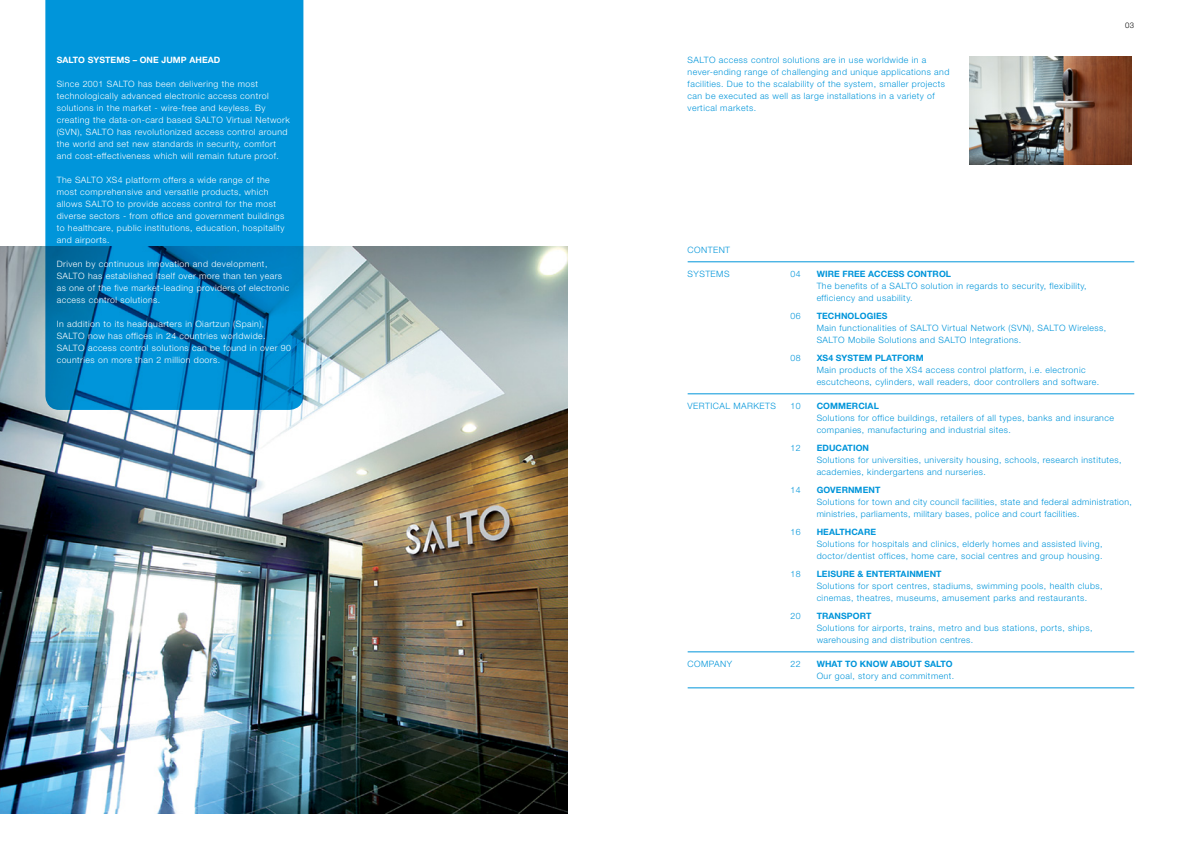
<style>
.page{position:relative;width:1191px;height:842px;background:#fff}
.page>*{position:absolute;margin:0;border:0;box-sizing:border-box;transform-origin:0 0}
.t1{font:300 8.8px/12px "Helvetica Neue LT Std";letter-spacing:.05em;color:#0095da}
.t2{font:300 8.8px/12px "Helvetica Neue LT Std";letter-spacing:.05em;color:#fff}
.t3{font:700 8.8px "Helvetica Neue LT Std";letter-spacing:.01em;color:#0095da}
.t4{font:700 8.8px "Helvetica Neue LT Std";letter-spacing:.01em;color:#fff}
.t5{font:300 7.8px "Helvetica Neue LT Std";color:#000}
</style>
<div class="page">
<img style="left:0;top:247px;width:567px;height:566px">
<svg style="left:45px;top:0;width:258px;height:410px;background:#008ed1"></svg>
<hr style="left:687px;top:262px;width:447px;height:1px;background:#0095da">
<hr style="left:687px;top:394px;width:447px;height:1px;background:#0095da">
<hr style="left:687px;top:652px;width:447px;height:1px;background:#0095da">
<hr style="left:687px;top:688px;width:447px;height:1px;background:#0095da">
<img style="left:969px;top:57px;width:162px;height:108px">
<p class="t4" style="left:57px;top:55px;width:165px">SALTO SYSTEMS – ONE JUMP AHEAD</p>
<p class="t2" style="left:57px;top:78px;width:235px">Since 2001 SALTO has been delivering the most technologically advanced electronic access control solutions in the market - wire-free and keyless. By creating the data-on-card based SALTO Virtual Network (SVN), SALTO has revolutionized access control around the world and set new standards in security, comfort and cost-effectiveness which will remain future proof.</p>
<p class="t2" style="left:57px;top:174px;width:229px">The SALTO XS4 platform offers a wide range of the most comprehensive and versatile products, which allows SALTO to provide access control for the most diverse sectors - from office and government buildings to healthcare, public institutions, education, hospitality and airports.</p>
<p class="t2" style="left:57px;top:258px;width:234px">Driven by continuous innovation and development, SALTO has established itself over more than ten years as one of the five market-leading providers of electronic access control solutions.</p>
<p class="t2" style="left:57px;top:318px;width:236px">In addition to its headquarters in Oiartzun (Spain), SALTO now has offices in 24 countries worldwide.<br>SALTO access control solutions can be found in over 90 countries on more than 2 million doors.</p>
<p class="t1" style="left:687px;top:54px;width:263px">SALTO access control solutions are in use worldwide in a never-ending range of challenging and unique applications and facilities. Due to the scalability of the system, smaller projects can be executed as well as large installations in a variety of vertical markets.</p>
<p class="t5" style="left:1125px;top:21px;width:11px">03</p>
<p class="t1" style="left:687px;top:244px;width:44px">CONTENT</p>
<p class="t1" style="left:687px;top:268px;width:43px">SYSTEMS</p>
<p class="t1" style="left:790px;top:268px;width:12px">04</p>
<p class="t3" style="left:816px;top:268px;width:136px">WIRE FREE ACCESS CONTROL</p>
<p class="t1" style="left:816px;top:280px;width:271px">The benefits of a SALTO solution in regards to security, flexibility, efficiency and usability.</p>
<p class="t1" style="left:790px;top:310px;width:12px">06</p>
<p class="t3" style="left:816px;top:310px;width:72px">TECHNOLOGIES</p>
<p class="t1" style="left:816px;top:322px;width:291px">Main functionalities of SALTO Virtual Network (SVN), SALTO Wireless,<br>SALTO Mobile Solutions and SALTO Integrations.</p>
<p class="t1" style="left:790px;top:352px;width:12px">08</p>
<p class="t3" style="left:816px;top:352px;width:108px">XS4 SYSTEM PLATFORM</p>
<p class="t1" style="left:816px;top:364px;width:284px">Main products of the XS4 access control platform, i.e. electronic escutcheons, cylinders, wall readers, door controllers and software.</p>
<p class="t1" style="left:687px;top:400px;width:90px">VERTICAL MARKETS</p>
<p class="t1" style="left:790px;top:400px;width:12px">10</p>
<p class="t3" style="left:816px;top:400px;width:64px">COMMERCIAL</p>
<p class="t1" style="left:816px;top:412px;width:299px">Solutions for office buildings, retailers of all types, banks and insurance companies, manufacturing and industrial sites.</p>
<p class="t1" style="left:790px;top:442px;width:12px">12</p>
<p class="t3" style="left:816px;top:442px;width:54px">EDUCATION</p>
<p class="t1" style="left:816px;top:454px;width:306px">Solutions for universities, university housing, schools, research institutes, academies, kindergartens and nurseries.</p>
<p class="t1" style="left:790px;top:484px;width:12px">14</p>
<p class="t3" style="left:816px;top:484px;width:65px">GOVERNMENT</p>
<p class="t1" style="left:816px;top:496px;width:317px">Solutions for town and city council facilities, state and federal administration, ministries, parliaments, military bases, police and court facilities.</p>
<p class="t1" style="left:790px;top:525px;width:12px">16</p>
<p class="t3" style="left:816px;top:526px;width:61px">HEALTHCARE</p>
<p class="t1" style="left:816px;top:537px;width:287px">Solutions for hospitals and clinics, elderly homes and assisted living, doctor/dentist offices, home care, social centres and group housing.</p>
<p class="t1" style="left:790px;top:567px;width:12px">18</p>
<p class="t3" style="left:816px;top:568px;width:126px">LEISURE &amp; ENTERTAINMENT</p>
<p class="t1" style="left:816px;top:579px;width:287px">Solutions for sport centres, stadiums, swimming pools, health clubs, cinemas, theatres, museums, amusement parks and restaurants.</p>
<p class="t1" style="left:790px;top:609px;width:12px">20</p>
<p class="t3" style="left:816px;top:610px;width:56px">TRANSPORT</p>
<p class="t1" style="left:816px;top:621px;width:277px">Solutions for airports, trains, metro and bus stations, ports, ships, warehousing and distribution centres.</p>
<p class="t1" style="left:687px;top:657px;width:46px">COMPANY</p>
<p class="t1" style="left:790px;top:657px;width:12px">22</p>
<p class="t3" style="left:816px;top:658px;width:138px">WHAT TO KNOW ABOUT SALTO</p>
<p class="t1" style="left:816px;top:669px;width:139px">Our goal, story and commitment.</p>
</div>
